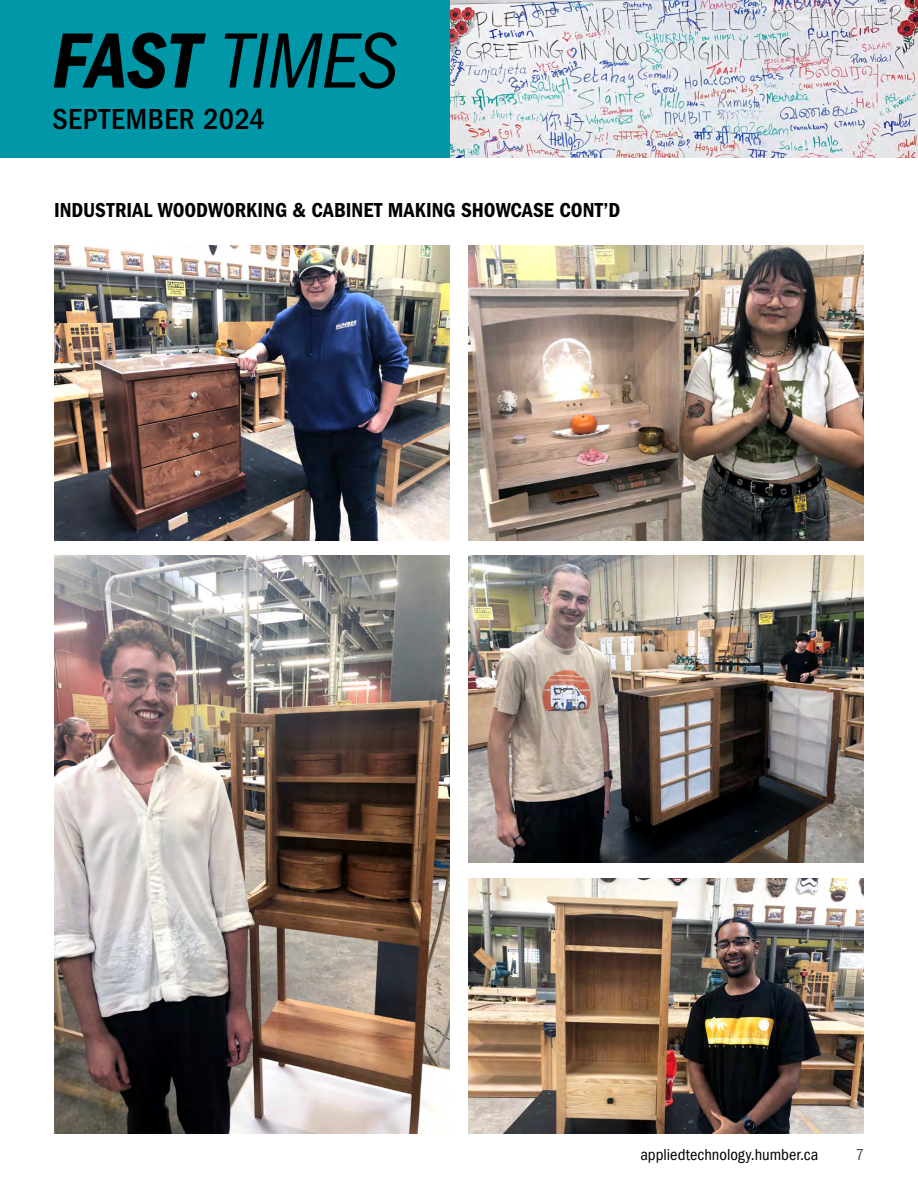
<style>
.page{position:relative;width:918px;height:1188px;background:#fff}
.page>*{position:absolute;margin:0;border:0;box-sizing:border-box;transform-origin:0 0}
.t1{font:italic condensed 81px "ITC Franklin Gothic Std";letter-spacing:-.015em;color:#000}
.t2{font:500 condensed 30px "ITC Franklin Gothic Std";letter-spacing:.02em;color:#000}
.t3{font:21px "ITC Franklin Gothic Std Dm Cd";color:#000}
.t4{font:condensed 16.5px "ITC Franklin Gothic Std";color:#000}
.t5{font:condensed 16.5px "ITC Franklin Gothic Std";color:#4d4d4f}
.s1{font-family:"ITC Franklin Gothic Std Dm Cd It";font-style:normal;font-stretch:normal}
</style>
<div class="page">
<div style="left:0;top:0;width:450px;height:158px;background:#0097a9"></div>
<img style="left:450px;top:0;width:468px;height:158px">
<img style="left:54px;top:555px;width:396px;height:579px">
<img style="left:468px;top:879px;width:396px;height:255px">
<img style="left:54px;top:246px;width:396px;height:295px">
<img style="left:468px;top:555px;width:396px;height:307px">
<img style="left:468px;top:246px;width:396px;height:295px">
<h1 class="t1" style="left:52px;top:15px;width:348px"><span class="s1">FAST</span> TIMES</h1>
<h2 class="t2" style="left:52px;top:102px;width:214px">SEPTEMBER 2024</h2>
<p class="t3" style="left:54px;top:198px;width:568px">INDUSTRIAL WOODWORKING &amp; CABINET MAKING SHOWCASE CONT’D</p>
<p class="t4" style="left:640px;top:1146px;width:180px">appliedtechnology.humber.ca</p>
<p class="t5" style="left:856px;top:1146px;width:10px">7</p>
</div>
